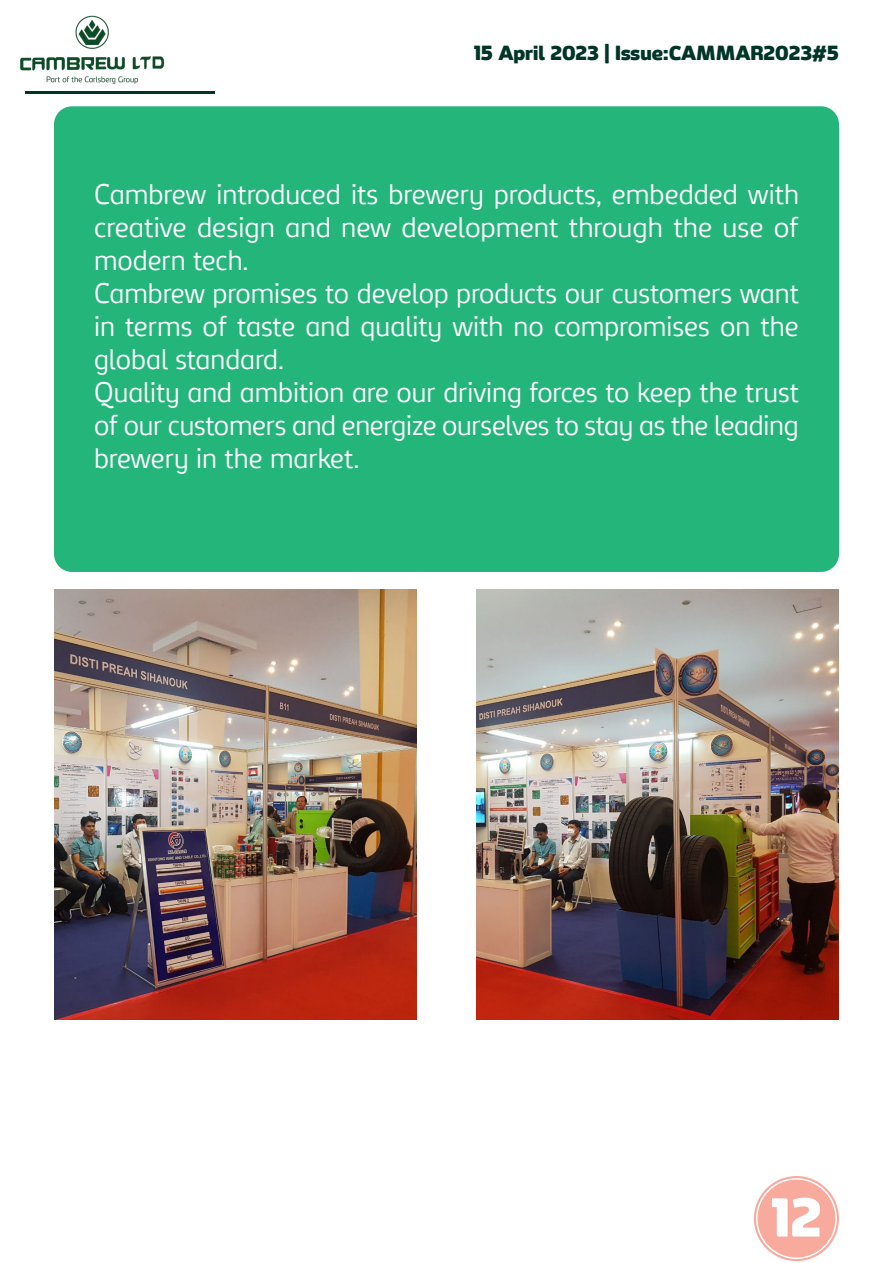
<style>
.page{position:relative;width:893px;height:1263px;background:#fff}
.page>*{position:absolute;margin:0;border:0;box-sizing:border-box;transform-origin:0 0}
.t1{font:900 52.5px "Carlsberg Sans";color:#fff}
.t2{font:300 27px/33px "Carlsberg Sans";color:#fff;text-align:justify}
.t3{font:900 19.5px "Carlsberg Sans";color:#003527}
</style>
<div class="page">
<img style="left:20px;top:15px;width:145px;height:69px">
<hr style="left:25px;top:92px;width:190px;height:2px;background:#003527">
<div style="left:754px;top:1176px;width:85px;height:85px;background:#f8aa9d;border-radius:50%"></div>
<div style="left:756px;top:1178px;width:81px;height:81px;border:2px solid #fff;border-radius:50%"></div>
<div style="left:54px;top:106px;width:785px;height:466px;background:#24b57b;border-radius:18px"></div>
<img style="left:54px;top:590px;width:363px;height:429px">
<img style="left:476px;top:590px;width:363px;height:429px">
<p class="t3" style="left:474px;top:41px;width:366px">15 April 2023 | Issue:CAMMAR2023#5</p>
<p class="t2" style="left:94px;top:177px;width:707px">Cambrew introduced its brewery products, embedded with creative design and new development through the use of modern tech.</p>
<p class="t2" style="left:94px;top:276px;width:706px">Cambrew promises to develop products our customers want in terms of taste and quality with no compromises on the global standard.</p>
<p class="t2" style="left:94px;top:375px;width:706px">Quality and ambition are our driving forces to keep the trust of our customers and energize ourselves to stay as the leading brewery in the market.</p>
<p class="t1" style="left:771px;top:1184px;width:51px">12</p>
</div>
